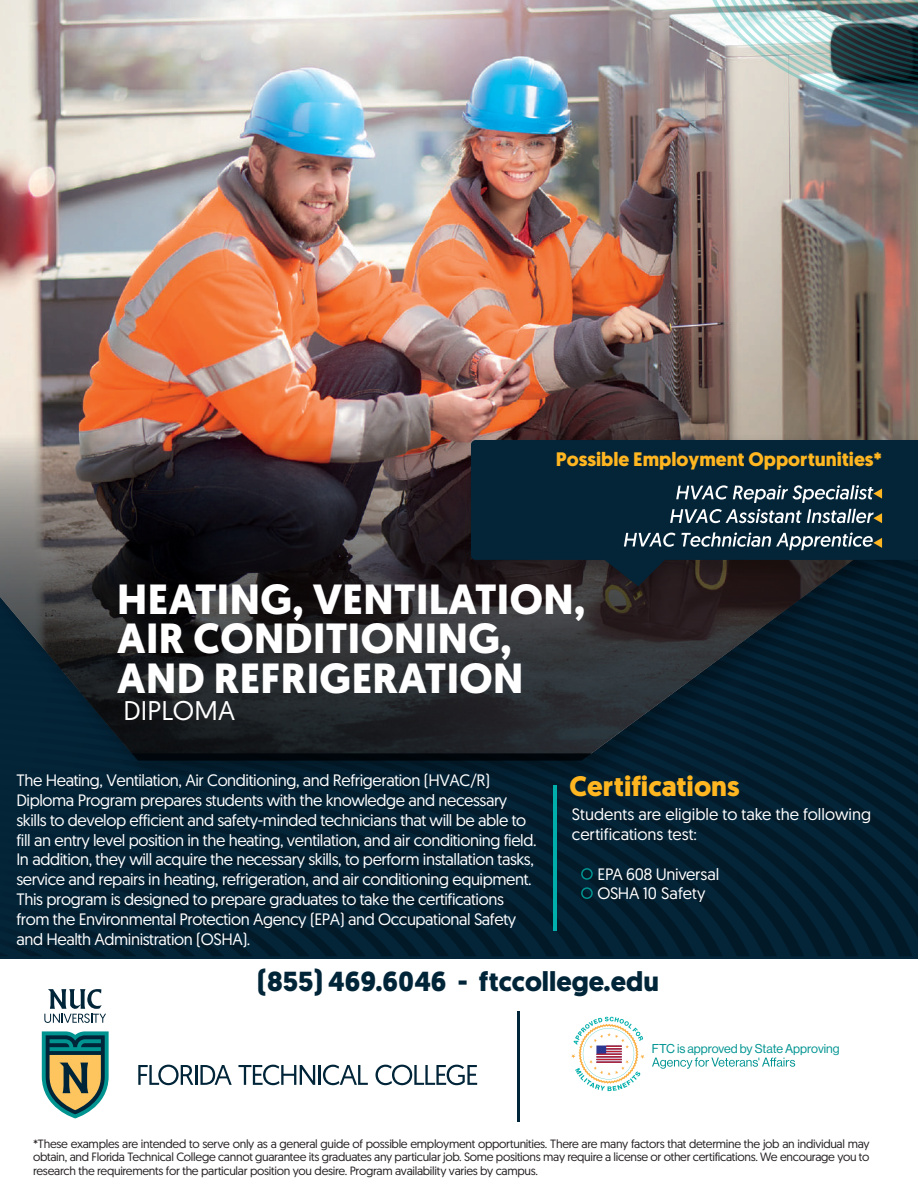
<style>
.page{position:relative;width:918px;height:1188px;background:#fff}
.page>*{position:absolute;margin:0;border:0;box-sizing:border-box;transform-origin:0 0}
.t1{font:700 42.15px/39.6px "Geomanist";letter-spacing:.01em;color:#fff}
.t2{font:700 28.05px "Geomanist";color:#ffb620}
.t3{font:700 27.45px "Geomanist";color:#002539}
.t4{font:27px "Geomanist";letter-spacing:.01em;color:#fff}
.t5{font:700 19.5px "Geomanist";color:#ffb620}
.t6{font:16.5px/19.8px "Geomanist";letter-spacing:-.025em;color:#fff}
.t7{font:16.5px/19.8px "Geomanist";color:#fff}
.t8{font:12.6px "Haas Grot Disp 55 Roman";color:#009491}
.t9{font:12px/13.5px "Geomanist";letter-spacing:-.025em;color:#231f20;text-align:justify}
</style>
<div class="page">
<svg style="left:310px;top:912px;width:608px;height:44px;background:#031f30"></svg>
<svg style="left:0;top:825px;width:918px;height:87px;background:#031f31"></svg>
<svg style="left:0;top:803px;width:918px;height:22px;background:#032032"></svg>
<svg style="left:0;top:835px;width:310px;height:121px;background:#032033"></svg>
<svg style="left:0;top:788px;width:918px;height:15px;background:#032032"></svg>
<img style="left:0;top:761px;width:918px;height:27px">
<img style="left:0;top:0;width:918px;height:434px">
<svg style="left:0;top:434px;width:918px;height:327px;background:#282b31"></svg>
<hr style="left:554px;top:785px;width:3px;height:146px;background:#00afab">
<img style="left:458px;top:438px;width:460px;height:172px">
<div style="left:471px;top:440px;width:447px;height:120px;background:#042438"></div>
<svg style="left:538px;top:467px;width:380px;height:119px;background:#1b3240"></svg>
<div style="left:581px;top:887px;width:12px;height:12px;border:2px solid #009491;border-radius:50%"></div>
<div style="left:581px;top:868px;width:12px;height:12px;border:2px solid #009491;border-radius:50%"></div>
<hr style="left:518px;top:1011px;width:2px;height:110px;background:#002539">
<svg style="left:571px;top:1017px;width:74px;height:74px"></svg>
<svg style="left:652px;top:1058px;width:143px;height:11px"></svg>
<svg style="left:138px;top:1065px;width:55px;height:20px"></svg>
<hr style="left:195px;top:1065px;width:2px;height:20px;background:#002539">
<svg style="left:200px;top:1065px;width:32px;height:20px"></svg>
<svg style="left:238px;top:1065px;width:77px;height:20px"></svg>
<hr style="left:319px;top:1065px;width:2px;height:20px;background:#002539">
<svg style="left:323px;top:1065px;width:45px;height:20px"></svg>
<svg style="left:376px;top:1065px;width:101px;height:20px"></svg>
<svg style="left:42px;top:1031px;width:67px;height:87px;background:#749075"></svg>
<svg style="left:44px;top:989px;width:62px;height:34px"></svg>
<img style="left:706px;top:0;width:212px;height:117px">
<p class="t5" style="left:556px;top:446px;width:328px">Possible Employment Opportunities*</p>
<h1 class="t1" style="left:117px;top:579px;width:469px">HEATING, VENTILATION,<br>AIR CONDITIONING,<br>AND REFRIGERATION</h1>
<h3 class="t4" style="left:123px;top:693px;width:113px">DIPLOMA</h3>
<p class="t6" style="left:16px;top:770px;width:522px">The Heating, Ventilation, Air Conditioning, and Refrigeration (HVAC/R)<br>Diploma Program prepares students with the knowledge and necessary skills to develop efficient and safety-minded technicians that will be able to fill an entry level position in the heating, ventilation, and air conditioning field.<br>In addition, they will acquire the necessary skills, to perform installation tasks, service and repairs in heating, refrigeration, and air conditioning equipment.<br>This program is designed to prepare graduates to take the certifications from the Environmental Protection Agency (EPA) and Occupational Safety and Health Administration (OSHA).</p>
<h2 class="t2" style="left:570px;top:768px;width:171px">Certifications</h2>
<p class="t7" style="left:572px;top:804px;width:301px">Students are eligible to take the following certifications test:</p>
<p class="t6" style="left:597px;top:864px;width:123px;line-height:18.9px">EPA 608 Universal<br>OSHA 10 Safety</p>
<h3 class="t3" style="left:258px;top:963px;width:403px">(855) 469.6046 - ftccollege.edu</h3>
<p class="t8" style="left:652px;top:1041px;width:189px">FTC is approved by State Approving</p>
<p class="t9" style="left:33px;top:1136px;width:838px">*These examples are intended to serve only as a general guide of possible employment opportunities. There are many factors that determine the job an individual may obtain, and Florida Technical College cannot guarantee its graduates any particular job. Some positions may require a license or other certifications. We encourage you to research the requirements for the particular position you desire. Program availability varies by campus.</p>
</div>
